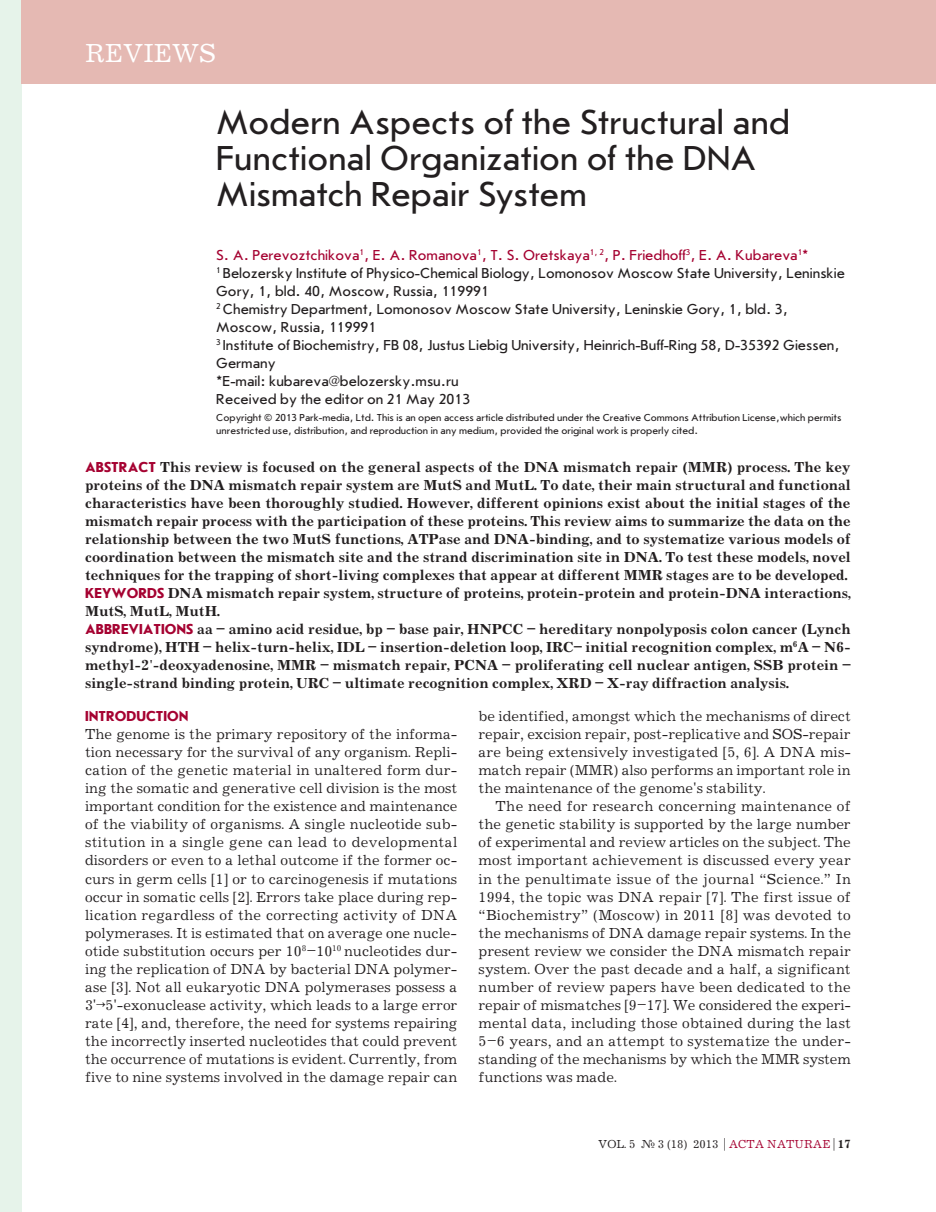
<style>
.page{position:relative;width:936px;height:1212px;background:#fff}
.page>*{position:absolute;margin:0;border:0;box-sizing:border-box;transform-origin:0 0}
.t1{font:36px/36px "Journal Sans C";color:#231f20}
.t2{font:27px "Journal C";color:#fff}
.t3{font:15px/18px "Journal C";color:#231f20;text-align:justify}
.t4{font:700 15px/18px "Journal C";color:#231f20}
.t5{font:15px/18px "Journal Sans C";color:#231f20}
.t6{font:700 15px "Journal Sans C";color:#a50231}
.t7{font:12px "Journal C";color:#231f20}
.t8{font:10.5px/12.6px "Journal Sans C";color:#231f20}
.s1{color:#a50231}
.s2{font-family:"Journal Sans C";color:#a50231}
.s3{font-family:"Journal Sans C";font-weight:400}
.s4{font-family:"Newton C Pro"}
.s5{font-weight:700}
</style>
<div class="page">
<div style="left:0;top:0;width:21px;height:1212px;background:#e6f3ea"></div>
<div style="left:21px;top:0;width:914px;height:84px;background:#e5b9b3"></div>
<h2 class="t2" style="left:85px;top:39px;width:132px">REVIEWS</h2>
<h1 class="t1" style="left:216px;top:105px;width:575px">Modern Aspects of the Structural and<br>Functional Organization of the DNA<br>Mismatch Repair System</h1>
<p class="t5" style="left:216px;top:247px;width:630px"><span class="s1">S. A. Perevoztchikova</span><sup>1</sup><span class="s1">, E. A. Romanova</span><sup>1</sup><span class="s1">, T. S. Oretskaya</span><sup>1,</sup> <sup>2</sup><span class="s1">, P. Friedhoff</span><sup>3</sup><span class="s1">, E. A. Kubareva</span><sup>1</sup><span class="s1">*<br></span><sup>1</sup> Belozersky Institute of Physico-Chemical Biology, Lomonosov Moscow State University, Leninskie Gory, 1, bld. 40, Moscow, Russia, 119991<br><sup>2</sup> Chemistry Department, Lomonosov Moscow State University, Leninskie Gory, 1, bld. 3, Moscow, Russia, 119991<br><sup>3</sup> Institute of Biochemistry, FB 08, Justus Liebig University, Heinrich-Buff-Ring 58, D-35392 Giessen, Germany<br>*E-mail: kubareva@belozersky.msu.ru<br>Received by the editor on 21 May 2013</p>
<p class="t8" style="left:216px;top:412px;width:626px">Copyright © 2013 Park-media, Ltd. This is an open access article distributed under the Creative Commons Attribution License,which permits unrestricted use, distribution, and reproduction in any medium, provided the original work is properly cited.</p>
<p class="t4" style="left:85px;top:458px;width:767px"><span class="s2">ABSTRACT</span> This review is focused on the general aspects of the DNA mismatch repair (MMR) process. The key proteins of the DNA mismatch repair system are MutS and MutL. To date, their main structural and functional characteristics have been thoroughly studied. However, different opinions exist about the initial stages of the mismatch repair process with the participation of these proteins. This review aims to summarize the data on the relationship between the two MutS functions, ATPase and DNA-binding, and to systematize various models of coordination between the mismatch site and the strand discrimination site in DNA. To test these models, novel techniques for the trapping of short-living complexes that appear at different MMR stages are to be developed.<br><span class="s2">KEYWORDS</span> DNA mismatch repair system, structure of proteins, protein-protein and protein-DNA interactions, MutS, MutL, MutH.<br><span class="s2">ABBREVIATIONS</span> aa – amino acid residue, bp – base pair, HNPCC – hereditary nonpolyposis colon cancer (Lynch syndrome), HTH – helix-turn-helix, IDL – insertion-deletion loop, IRC– initial recognition complex, m<sup>6</sup>A – N6- methyl-2<span class="s3">'</span>-deoxyadenosine, MMR – mismatch repair, PCNA – proliferating cell nuclear antigen, SSB protein – single-strand binding protein, URC – ultimate recognition complex, XRD – X-ray diffraction analysis.</p>
<p class="t6" style="left:85px;top:708px;width:105px">INTRODUCTION</p>
<p class="t3" style="left:85px;top:725px;width:374px">The genome is the primary repository of the informa&shy;tion necessary for the survival of any organism. Repli&shy;cation of the genetic material in unaltered form dur&shy;ing the somatic and generative cell division is the most important condition for the existence and maintenance of the viability of organisms. A single nucleotide sub&shy;stitution in a single gene can lead to developmental disorders or even to a lethal outcome if the former oc&shy;curs in germ cells [1] or to carcinogenesis if mutations occur in somatic cells [2]. Errors take place during rep&shy;lication regardless of the correcting activity of DNA polymerases. It is estimated that on average one nucle&shy;otide substitution occurs per 10<sup>8</sup>–10<sup>10</sup> nucleotides dur&shy;ing the replication of DNA by bacterial DNA polymer&shy;ase [3]. Not all eukaryotic DNA polymerases possess a 3'<span class="s4">→</span>5'-exonuclease activity, which leads to a large error rate [4], and, therefore, the need for systems repairing the incorrectly inserted nucleotides that could prevent the occurrence of mutations is evident. Currently, from five to nine systems involved in the damage repair can</p>
<p class="t3" style="left:478px;top:707px;width:374px">be identified, amongst which the mechanisms of direct repair, excision repair, post-replicative and SOS-repair are being extensively investigated [5, 6]. A DNA mis&shy;match repair (MMR) also performs an important role in the maintenance of the genome's stability.</p>
<p class="t3" style="left:478px;top:798px;width:374px;text-indent:17px">The need for research concerning maintenance of the genetic stability is supported by the large number of experimental and review articles on the subject. The most important achievement is discussed every year in the penultimate issue of the journal “Science.” In 1994, the topic was DNA repair [7]. The first issue of “Biochemistry” (Moscow) in 2011 [8] was devoted to the mechanisms of DNA damage repair systems. In the present review we consider the DNA mismatch repair system. Over the past decade and a half, a significant number of review papers have been dedicated to the repair of mismatches [9–17]. We considered the experi&shy;mental data, including those obtained during the last 5–6 years, and an attempt to systematize the under&shy;standing of the mechanisms by which the MMR system functions was made.</p>
<p class="t7" style="left:598px;top:1137px;width:254px">VOL. 5 № 3 (18) 2013 | <span class="s1">Acta naturae</span> | <span class="s5">17</span></p>
</div>
